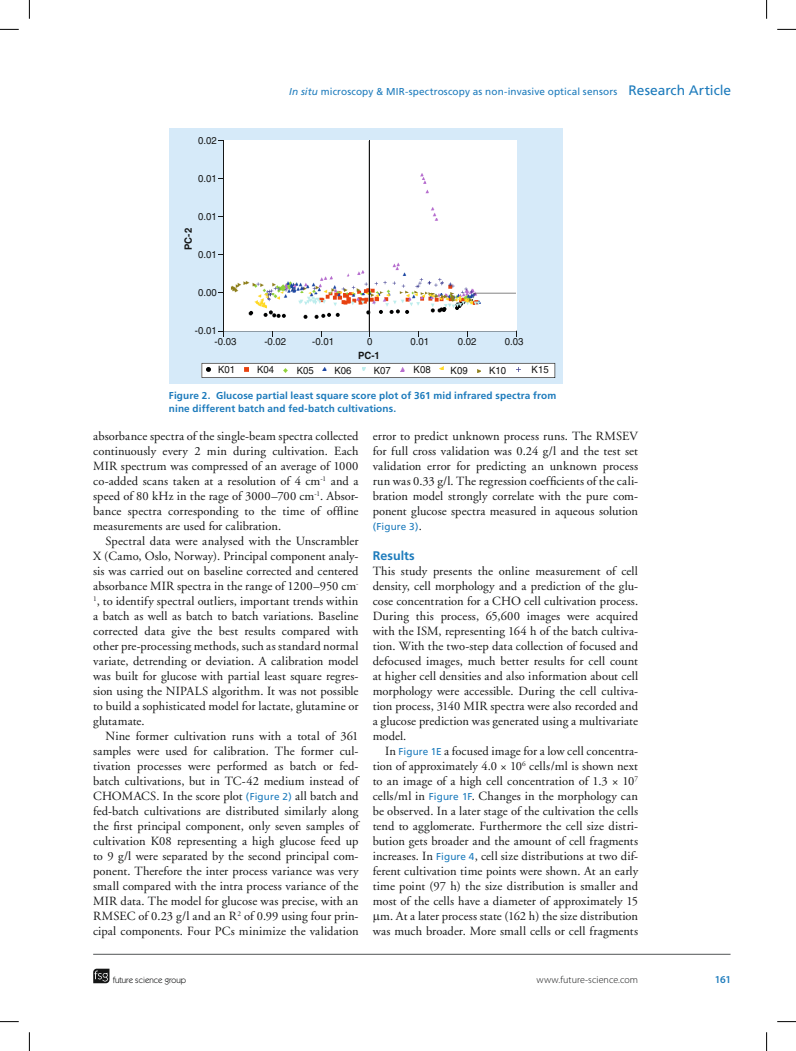
<style>
.page{position:relative;width:796px;height:1051px;background:#fff}
.page>*{position:absolute;margin:0;border:0;box-sizing:border-box;transform-origin:0 0}
.t1{font:12.5px/15px "Adobe Garamond";letter-spacing:.005em;color:#151616;text-align:justify}
.t2{font:700 12.5px "Frutiger";color:#1d7bbc}
.t3{font:600 10.62px "Myriad Pro";color:#1d7bbc}
.t4{font:700 10px/12.5px "Frutiger";letter-spacing:.015em;color:#1d7bbc}
.t5{font:10px "Frutiger";letter-spacing:.015em;color:#1d7bbc}
.t6{font:10px/11.6px "Helvetica LT Std";color:#151616;scale:.96 1}
.t7{font:300 10px "Myriad Pro";letter-spacing:.01em;color:#151616}
.t8{font:700 10px "Helvetica LT Std";color:#151616;scale:.96 1}
.t9{font:8.75px "Itc Kabel";color:#151616}
.s1{font-style:italic}
.s2{font-size:13.75px}
.s3{font-family:"Frutiger";font-size:10px;color:#1d7bbc}
.s4{font-family:"Adobe Garamond";font-size:12.5px;color:#151616}
</style>
<div class="page">
<svg style="left:93px;top:969px;width:16px;height:14px"></svg>
<hr style="left:93px;top:954px;width:637px;height:1px;background:#525456">
<div style="left:169px;top:129px;width:393px;height:255px;background:#d6eaf9"></div>
<svg style="left:202px;top:363px;width:353px;height:15px;background:#e9e8e7"></svg>
<div style="left:225px;top:141px;width:291px;height:189px;background:#fff"></div>
<img style="left:224px;top:141px;width:1px;height:189px">
<hr style="left:369px;top:140px;width:1px;height:191px;background:#151616">
<svg style="left:0;top:29px;width:19px;height:1px"></svg>
<svg style="left:777px;top:29px;width:19px;height:1px"></svg>
<svg style="left:0;top:1021px;width:19px;height:1px"></svg>
<svg style="left:777px;top:1021px;width:19px;height:1px"></svg>
<svg style="left:29px;top:0;width:1px;height:19px"></svg>
<svg style="left:29px;top:1032px;width:1px;height:19px"></svg>
<svg style="left:766px;top:0;width:1px;height:19px"></svg>
<svg style="left:766px;top:1032px;width:1px;height:19px"></svg>
<p class="t6" style="left:198px;top:135px;width:21px">0.02</p>
<p class="t6" style="left:198px;top:173px;width:21px">0.01</p>
<p class="t6" style="left:198px;top:211px;width:21px">0.01</p>
<p class="t6" style="left:198px;top:249px;width:21px">0.01</p>
<p class="t8" style="left:182px;top:250px;width:24px;rotate:-90deg">PC-2</p>
<p class="t5" style="left:289px;top:85px;width:443px"><span class="s1">In situ</span> microscopy &amp; MIR-spectroscopy as non-invasive optical sensors <span class="s2">Research Article</span></p>
<p class="t6" style="left:198px;top:286px;width:21px">0.00</p>
<p class="t6" style="left:215px;top:324px;width:24px;text-indent:-20px">-0.01 -0.03</p>
<p class="t6" style="left:218px;top:364px;width:19px">K01</p>
<p class="t6" style="left:257px;top:364px;width:19px">K04</p>
<p class="t6" style="left:297px;top:365px;width:19px">K05</p>
<p class="t6" style="left:334px;top:365px;width:19px">K06</p>
<p class="t6" style="left:374px;top:365px;width:19px">K07</p>
<p class="t6" style="left:414px;top:364px;width:19px">K08</p>
<p class="t6" style="left:451px;top:364px;width:19px">K09</p>
<p class="t6" style="left:489px;top:365px;width:19px">K10</p>
<p class="t6" style="left:532px;top:364px;width:19px">K15</p>
<p class="t6" style="left:458px;top:336px;width:21px">0.02</p>
<p class="t6" style="left:505px;top:336px;width:21px">0.03</p>
<p class="t6" style="left:264px;top:336px;width:24px">-0.02</p>
<p class="t6" style="left:312px;top:336px;width:24px">-0.01</p>
<p class="t6" style="left:367px;top:336px;width:7px">0</p>
<p class="t6" style="left:410px;top:336px;width:21px">0.01</p>
<p class="t8" style="left:358px;top:349px;width:24px">PC-1</p>
<p class="t4" style="left:169px;top:389px;width:389px">Figure 2. Glucose partial least square score plot of 361 mid infrared spectra from nine different batch and fed-batch cultivations.</p>
<p class="t1" style="left:93px;top:429px;width:267px">absorbance spectra of the single-beam spectra collected continuously every 2 min during cultivation. Each MIR spectrum was compressed of an average of 1000 co-added scans taken at a resolution of 4 cm<sup>-1</sup> and a speed of 80 kHz in the rage of 3000–700 cm<sup>-1</sup>. Absor&shy;bance spectra corresponding to the time of offline measurements are used for calibration.</p>
<p class="t1" style="left:93px;top:534px;width:267px;text-indent:12px">Spectral data were analysed with the Unscrambler X (Camo, Oslo, Norway). Principal component analy&shy;sis was carried out on baseline corrected and centered absorbance MIR spectra in the range of 1200–950 cm<sup>-1</sup>, to identify spectral outliers, important trends within a batch as well as batch to batch variations. Baseline corrected data give the best results compared with other pre-processing methods, such as standard normal variate, detrending or deviation. A calibration model was built for glucose with partial least square regres&shy;sion using the NIPALS algorithm. It was not possible to build a sophisticated model for lactate, glutamine or glutamate.</p>
<p class="t1" style="left:93px;top:729px;width:267px;text-indent:12px">Nine former cultivation runs with a total of 361 samples were used for calibration. The former cul&shy;tivation processes were performed as batch or fed&shy;batch cultivations, but in TC-42 medium instead of CHOMACS. In the score plot <span class="s3">(Figure 2)</span> all batch and fed-batch cultivations are distributed similarly along the first principal component, only seven samples of cultivation K08 representing a high glucose feed up to 9 g/l were separated by the second principal com&shy;ponent. Therefore the inter process variance was very small compared with the intra process variance of the MIR data. The model for glucose was precise, with an RMSEC of 0.23 g/l and an R<sup>2</sup> of 0.99 using four prin&shy;cipal components. Four PCs minimize the validation</p>
<p class="t1" style="left:373px;top:429px;width:267px">error to predict unknown process runs. The RMSEV for full cross validation was 0.24 g/l and the test set validation error for predicting an unknown process run was 0.33 g/l. The regression coefficients of the cali&shy;bration model strongly correlate with the pure com&shy;ponent glucose spectra measured in aqueous solution</p>
<p class="t5" style="left:373px;top:520px;width:51px">(Figure 3)<span class="s4">.</span></p>
<p class="t2" style="left:373px;top:548px;width:44px">Results</p>
<p class="t1" style="left:373px;top:564px;width:267px">This study presents the online measurement of cell density, cell morphology and a prediction of the glu&shy;cose concentration for a CHO cell cultivation process.<br>During this process, 65,600 images were acquired with the ISM, representing 164 h of the batch cultiva&shy;tion. With the two-step data collection of focused and defocused images, much better results for cell count at higher cell densities and also information about cell morphology were accessible. During the cell cultiva&shy;tion process, 3140 MIR spectra were also recorded and a glucose prediction was generated using a multivariate model.</p>
<p class="t1" style="left:373px;top:744px;width:267px;text-align:right">In <span class="s3">Figure 1E</span> a focused image for a low cell concentra&shy;tion of approximately 4.0 × 10<sup>6</sup> cells/ml is shown next to an image of a high cell concentration of 1.3 × 10<sup>7 </sup>cells/ml in <span class="s3">Figure 1F</span>. Changes in the morphology can be observed. In a later stage of the cultivation the cells tend to agglomerate. Furthermore the cell size distri&shy;bution gets broader and the amount of cell fragments increases. In <span class="s3">Figure 4</span>, cell size distributions at two dif&shy;ferent cultivation time points were shown. At an early time point (97 h) the size distribution is smaller and most of the cells have a diameter of approximately 15 m. At a later process state (162 h) the size distribution was much broader. More small cells or cell fragments</p>
<p class="t9" style="left:113px;top:975px;width:75px">future science group</p>
<p class="t7" style="left:536px;top:974px;width:103px">www.future-science.com</p>
<p class="t3" style="left:715px;top:973px;width:18px">161</p>
</div>
